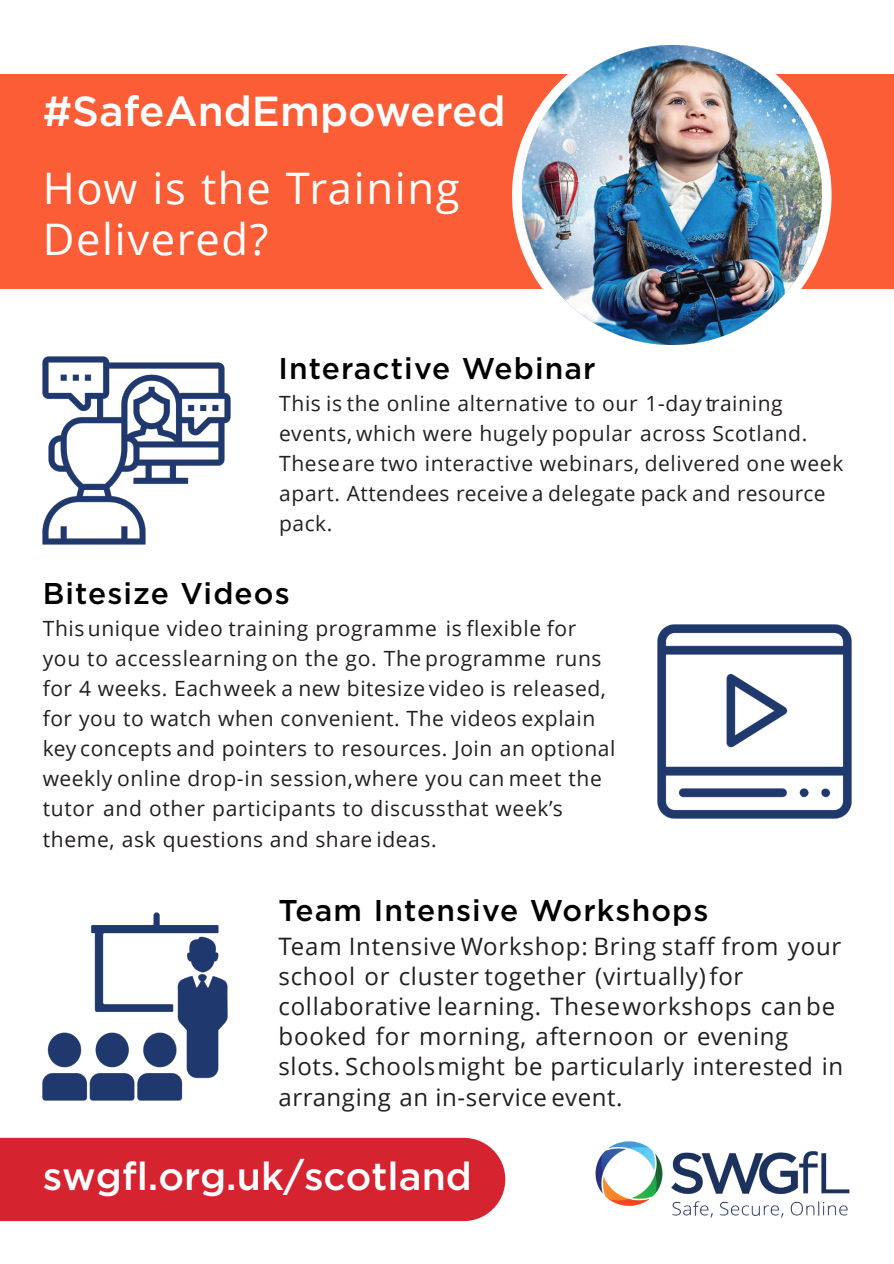
<style>
.page{position:relative;width:894px;height:1264px;background:#fff}
.page>*{position:absolute;margin:0;border:0;box-sizing:border-box;transform-origin:0 0}
.t1{font:43.5px/51px "Open Sans";letter-spacing:.035em;color:#fff}
.t2{font:500 42px "Gotham";color:#fff}
.t3{font:500 39px "Gotham";color:#fff}
.t4{font:500 30px "Gotham";letter-spacing:.035em;color:#000}
.t5{font:24px/30px "Open Sans";letter-spacing:.035em;color:#231f20}
.t6{font:21px/30px "Open Sans";letter-spacing:.03em;color:#231f20}
</style>
<div class="page">
<div style="left:0;top:74px;width:893px;height:215px;background:#fb5d36"></div>
<div style="left:512px;top:36px;width:319px;height:319px;background:#fff;border:14px solid #fff;border-radius:50%"></div>
<img style="left:522px;top:46px;width:299px;height:299px">
<img style="left:595px;top:1141px;width:255px;height:77px">
<div style="left:0;top:1137px;width:505px;height:83px;background:#d62330"></div>
<img style="left:42px;top:356px;width:188px;height:188px">
<img style="left:657px;top:624px;width:194px;height:194px">
<img style="left:42px;top:912px;width:185px;height:188px">
<h2 class="t2" style="left:43px;top:92px;width:464px">#SafeAndEmpowered</h2>
<h1 class="t1" style="left:43px;top:167px;width:418px">How is the Training<br>Delivered?</h1>
<h3 class="t4" style="left:278px;top:354px;width:318px">Interactive Webinar</h3>
<p class="t6" style="left:279px;top:390px;width:565px">This is the online alternative to our 1-day training events, which were hugely popular across Scotland.<br>Theseare two interactive webinars, delivered one week apart. Attendees receive a delegate pack and resource pack.</p>
<h3 class="t4" style="left:43px;top:580px;width:248px">Bitesize Videos</h3>
<p class="t6" style="left:43px;top:615px;width:574px">Thisunique video training programme is flexible for you to accesslearning on the go. The programme runs for 4 weeks. Eachweek a new bitesize video is released, for you to watch when convenient. The videos explain key concepts and pointers to resources. Join an optional weekly online drop-in session,where you can meet the tutor and other participants to discussthat week’s theme, ask questions and share ideas.</p>
<h3 class="t4" style="left:278px;top:896px;width:431px">Team Intensive Workshops</h3>
<p class="t5" style="left:278px;top:934px;width:566px">Team Intensive Workshop: Bring staff from your school or cluster together (virtually)for collaborative learning. Theseworkshops can be booked for morning, afternoon or evening slots. Schoolsmight be particularly interested in arranging an in-service event.</p>
<h3 class="t3" style="left:43px;top:1158px;width:430px">swgfl.org.uk/scotland</h3>
</div>
